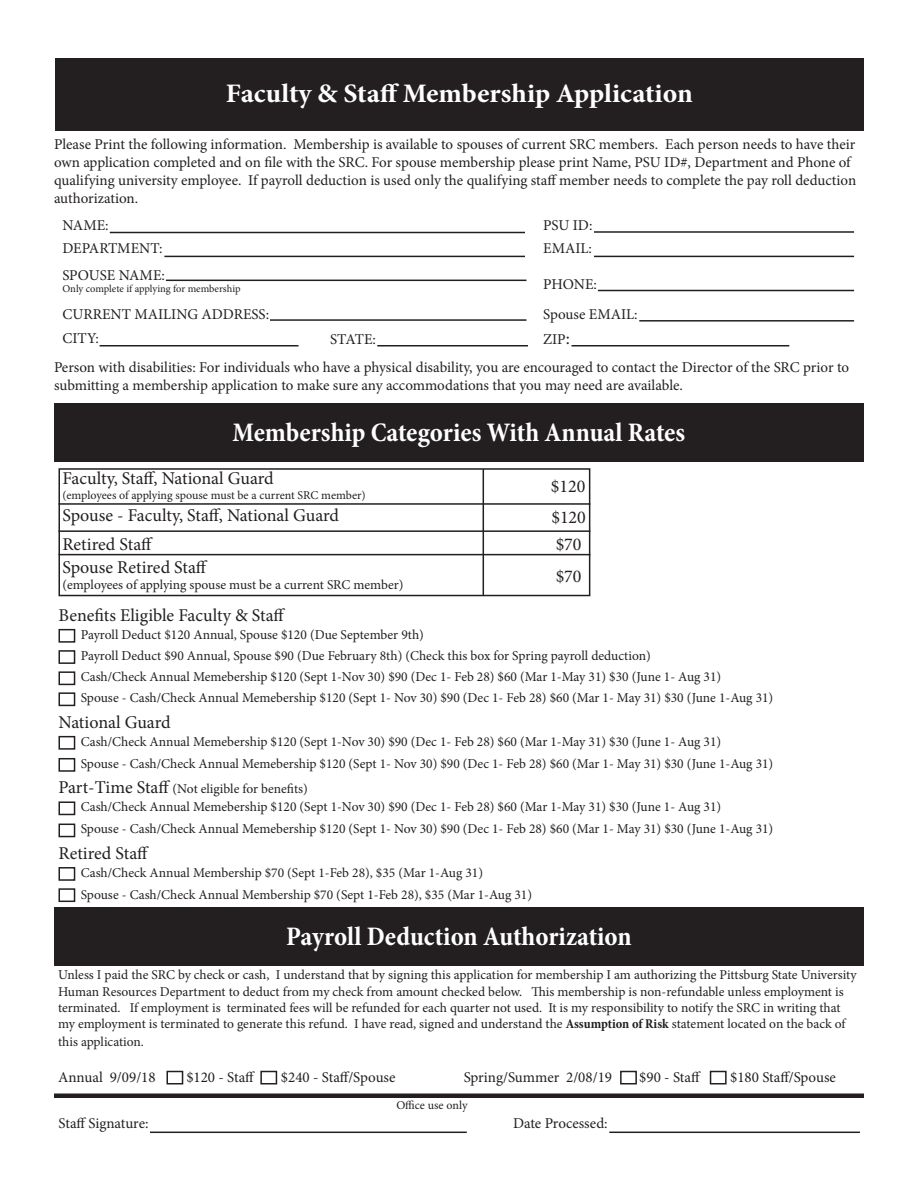
<style>
.page{position:relative;width:918px;height:1188px;background:#fff}
.page>*{position:absolute;margin:0;border:0;box-sizing:border-box;transform-origin:0 0}
.t1{font:700 condensed 27px "Minion Pro";letter-spacing:-.005em;color:#fff}
.t2{font:700 condensed 27px "Minion Pro";letter-spacing:-.005em;color:#fff;scale:1.11 1}
.t3{font:18px "Minion Pro";color:#231f20}
.t4{font:15px/18px "Minion Pro";color:#231f20}
.t5{font:13.65px "Minion Pro";color:#231f20}
.t6{font:13.5px/16.2px "Minion Pro";letter-spacing:-.005em;color:#231f20}
.t7{font:12px "Minion Pro";letter-spacing:-.005em;color:#231f20}
.t8{font:10.5px "Minion Pro";letter-spacing:-.005em;color:#231f20}
.s1{font-size:18px}
.s2{font-weight:700;font-stretch:condensed}
</style>
<div class="page">
<div style="left:54px;top:403px;width:810px;height:59px;background:#231f20"></div>
<div style="left:58px;top:629px;width:17px;height:14px;border:2px solid #231f20"></div>
<div style="left:58px;top:650px;width:17px;height:14px;border:2px solid #231f20"></div>
<div style="left:58px;top:671px;width:17px;height:14px;border:2px solid #231f20"></div>
<div style="left:58px;top:692px;width:17px;height:14px;border:2px solid #231f20"></div>
<div style="left:58px;top:736px;width:17px;height:14px;border:2px solid #231f20"></div>
<div style="left:58px;top:758px;width:17px;height:14px;border:2px solid #231f20"></div>
<div style="left:58px;top:801px;width:17px;height:14px;border:2px solid #231f20"></div>
<div style="left:58px;top:824px;width:17px;height:13px;border:2px solid #231f20"></div>
<div style="left:58px;top:888px;width:17px;height:14px;border:2px solid #231f20"></div>
<div style="left:58px;top:867px;width:17px;height:14px;border:2px solid #231f20"></div>
<div style="left:54px;top:907px;width:810px;height:58px;background:#231f20"></div>
<div style="left:166px;top:1071px;width:17px;height:13px;border:2px solid #231f20"></div>
<div style="left:260px;top:1071px;width:17px;height:13px;border:2px solid #231f20"></div>
<div style="left:620px;top:1071px;width:17px;height:13px;border:2px solid #231f20"></div>
<div style="left:710px;top:1071px;width:17px;height:13px;border:2px solid #231f20"></div>
<hr style="left:54px;top:1094px;width:810px;height:4px;background:#231f20">
<hr style="left:150px;top:1132px;width:317px;height:1px;background:#231f20">
<hr style="left:609px;top:1132px;width:251px;height:1px;background:#231f20">
<div style="left:58px;top:468px;width:532px;height:128px;border:2px solid #231f20"></div>
<hr style="left:483px;top:469px;width:1px;height:127px;background:#231f20">
<hr style="left:58px;top:503px;width:532px;height:2px;background:#231f20">
<hr style="left:58px;top:530px;width:532px;height:2px;background:#231f20">
<hr style="left:58px;top:554px;width:532px;height:1px;background:#231f20">
<hr style="left:110px;top:232px;width:415px;height:1px;background:#231f20">
<hr style="left:164px;top:256px;width:361px;height:1px;background:#231f20">
<hr style="left:594px;top:231px;width:260px;height:2px;background:#231f20">
<hr style="left:594px;top:256px;width:260px;height:1px;background:#231f20">
<hr style="left:598px;top:290px;width:256px;height:1px;background:#231f20">
<hr style="left:639px;top:320px;width:215px;height:2px;background:#231f20">
<hr style="left:572px;top:345px;width:217px;height:2px;background:#231f20">
<hr style="left:166px;top:280px;width:360px;height:1px;background:#231f20">
<hr style="left:270px;top:319px;width:256px;height:2px;background:#231f20">
<hr style="left:100px;top:345px;width:199px;height:2px;background:#231f20">
<hr style="left:377px;top:345px;width:151px;height:2px;background:#231f20">
<div style="left:55px;top:58px;width:809px;height:72px;background:#231f20"></div>
<p class="t2" style="left:226px;top:74px;width:422px">Faculty &amp; Staff Membership Application</p>
<p class="t4" style="left:54px;top:135px;width:804px">Please Print the following information. Membership is available to spouses of current SRC members. Each person needs to have their own application completed and on file with the SRC. For spouse membership please print Name, PSU ID#, Department and Phone of qualifying university employee. If payroll deduction is used only the qualifying staff member needs to complete the pay roll deduction authorization.</p>
<p class="t4" style="left:62px;top:216px;width:48px">NAME:</p>
<p class="t4" style="left:62px;top:240px;width:102px">DEPARTMENT:</p>
<p class="t4" style="left:62px;top:266px;width:104px">SPOUSE NAME:</p>
<p class="t8" style="left:62px;top:282px;width:180px">Only complete if applying for membership</p>
<p class="t4" style="left:543px;top:216px;width:51px">PSU ID:</p>
<p class="t4" style="left:543px;top:240px;width:50px">EMAIL:</p>
<p class="t4" style="left:543px;top:275px;width:55px">PHONE:</p>
<p class="t4" style="left:62px;top:305px;width:208px">CURRENT MAILING ADDRESS:</p>
<p class="t4" style="left:62px;top:329px;width:38px">CITY:</p>
<p class="t4" style="left:330px;top:330px;width:47px">STATE:</p>
<p class="t4" style="left:543px;top:330px;width:28px">ZIP<span class="s1">:</span></p>
<p class="t4" style="left:54px;top:359px;width:797px">Person with disabilities: For individuals who have a physical disability, you are encouraged to contact the Director of the SRC prior to submitting a membership application to make sure any accommodations that you may need are available.</p>
<p class="t4" style="left:543px;top:305px;width:96px">Spouse EMAIL:</p>
<p class="t1" style="left:233px;top:414px;width:454px">Membership Categories With Annual Rates</p>
<p class="t3" style="left:62px;top:467px;width:213px">Faculty, Staff, National Guard</p>
<p class="t7" style="left:62px;top:487px;width:305px">(employees of applying spouse must be a current SRC member)</p>
<p class="t3" style="left:62px;top:504px;width:278px">Spouse - Faculty, Staff, National Guard</p>
<p class="t3" style="left:62px;top:532px;width:92px">Retired Staff</p>
<p class="t3" style="left:62px;top:555px;width:147px">Spouse Retired Staff</p>
<p class="t6" style="left:62px;top:576px;width:343px">(employees of applying spouse must be a current SRC member)</p>
<p class="t3" style="left:58px;top:603px;width:228px">Benefits Eligible Faculty &amp; Staff</p>
<p class="t3" style="left:551px;top:474px;width:36px">$120</p>
<p class="t3" style="left:551px;top:505px;width:36px">$120</p>
<p class="t3" style="left:556px;top:532px;width:27px">$70</p>
<p class="t3" style="left:556px;top:564px;width:27px">$70</p>
<p class="t5" style="left:81px;top:625px;width:345px">Payroll Deduct $120 Annual, Spouse $120 (Due September 9th)</p>
<p class="t5" style="left:81px;top:646px;width:572px">Payroll Deduct $90 Annual, Spouse $90 (Due February 8th) (Check this box for Spring payroll deduction)</p>
<p class="t5" style="left:81px;top:668px;width:642px">Cash/Check Annual Memebership $120 (Sept 1-Nov 30) $90 (Dec 1- Feb 28) $60 (Mar 1-May 31) $30 (June 1- Aug 31)</p>
<p class="t5" style="left:81px;top:689px;width:694px">Spouse - Cash/Check Annual Memebership $120 (Sept 1- Nov 30) $90 (Dec 1- Feb 28) $60 (Mar 1- May 31) $30 (June 1-Aug 31)</p>
<p class="t5" style="left:81px;top:732px;width:642px">Cash/Check Annual Memebership $120 (Sept 1-Nov 30) $90 (Dec 1- Feb 28) $60 (Mar 1-May 31) $30 (June 1- Aug 31)</p>
<p class="t5" style="left:81px;top:754px;width:694px">Spouse - Cash/Check Annual Memebership $120 (Sept 1- Nov 30) $90 (Dec 1- Feb 28) $60 (Mar 1- May 31) $30 (June 1-Aug 31)</p>
<p class="t5" style="left:81px;top:798px;width:642px">Cash/Check Annual Memebership $120 (Sept 1-Nov 30) $90 (Dec 1- Feb 28) $60 (Mar 1-May 31) $30 (June 1- Aug 31)</p>
<p class="t5" style="left:81px;top:820px;width:694px">Spouse - Cash/Check Annual Memebership $120 (Sept 1- Nov 30) $90 (Dec 1- Feb 28) $60 (Mar 1- May 31) $30 (June 1-Aug 31)</p>
<p class="t6" style="left:81px;top:865px;width:404px">Cash/Check Annual Membership $70 (Sept 1-Feb 28), $35 (Mar 1-Aug 31)</p>
<p class="t6" style="left:81px;top:887px;width:453px">Spouse - Cash/Check Annual Membership $70 (Sept 1-Feb 28), $35 (Mar 1-Aug 31)</p>
<p class="t3" style="left:58px;top:710px;width:114px">National Guard</p>
<p class="t6" style="left:58px;top:781px;width:251px"><span class="s1">Part-Time Staff</span> (Not eligible for benefits)</p>
<p class="t3" style="left:58px;top:841px;width:92px">Retired Staff</p>
<p class="t1" style="left:286px;top:918px;width:347px">Payroll Deduction Authorization</p>
<p class="t6" style="left:58px;top:967px;width:800px">Unless I paid the SRC by check or cash, I understand that by signing this application for membership I am authorizing the Pittsburg State University Human Resources Department to deduct from my check from amount checked below. This membership is non-refundable unless employment is terminated. If employment is terminated fees will be refunded for each quarter not used. It is my responsibility to notify the SRC in writing that my employment is terminated to generate this refund. I have read, signed and understand the <span class="s2">Assumption of Risk</span> statement located on the back of</p>
<p class="t6" style="left:58px;top:1034px;width:88px">this application.</p>
<p class="t4" style="left:58px;top:1068px;width:99px">Annual 9/09/18</p>
<p class="t4" style="left:186px;top:1068px;width:70px">$120 - Staff</p>
<p class="t4" style="left:281px;top:1068px;width:116px">$240 - Staff/Spouse</p>
<p class="t4" style="left:464px;top:1068px;width:150px">Spring/Summer 2/08/19</p>
<p class="t4" style="left:639px;top:1068px;width:63px">$90 - Staff</p>
<p class="t4" style="left:730px;top:1068px;width:107px">$180 Staff/Spouse</p>
<p class="t7" style="left:396px;top:1097px;width:73px">Office use only</p>
<p class="t4" style="left:58px;top:1114px;width:91px">Staff Signature:</p>
<p class="t4" style="left:513px;top:1114px;width:96px">Date Processed:</p>
</div>
